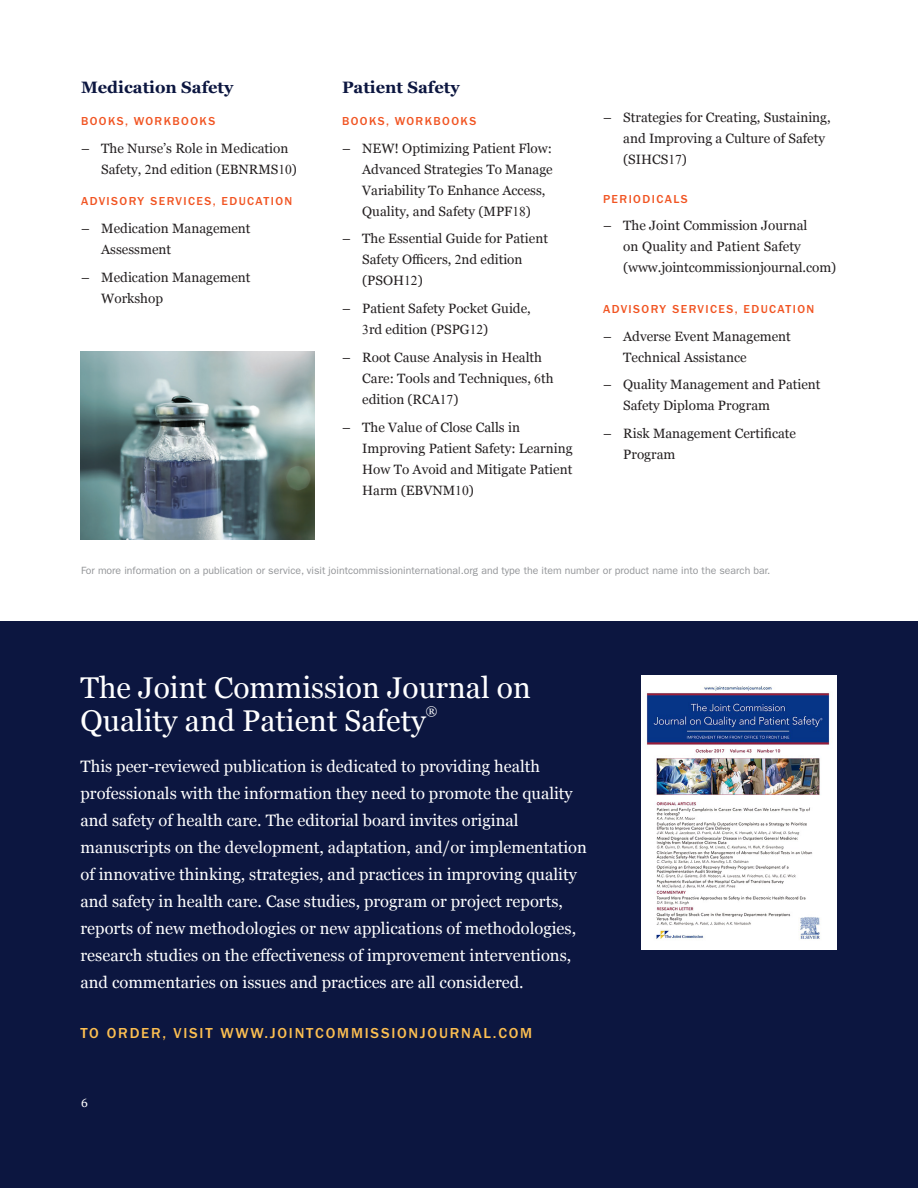
<style>
.page{position:relative;width:918px;height:1188px;background:#fff}
.page>*{position:absolute;margin:0;border:0;box-sizing:border-box;transform-origin:0 0}
._11_Body_Copy{font:30px/33px "Georgia";color:#fff}
._11_Body_Copy-2{font:16.5px/27px "Georgia";color:#fff}
.Section_Title_-_Oran{font:700 16.5px "Georgia";color:#0c1640}
.CTA_Title_-_Navy{font:500 15px "ITC Franklin Gothic Std";letter-spacing:.12em;color:#fdbf51}
.t1{font:13.5px/21px "Georgia";color:#231f20}
._11_Body_Copy-3{font:12.3px "Georgia";color:#fff}
.Section_Title_-_Oran-2{font:500 12px "ITC Franklin Gothic Std";letter-spacing:.12em;color:#f15422}
.t2{font:12px "Georgia";color:#fff}
._12pt_Subhead{font:10.5px "ITC Franklin Gothic Std";color:#939598}
.s1{font-family:"Times New Roman"}
</style>
<div class="page">
<div style="left:0;top:621px;width:918px;height:567px;background:#0c1640"></div>
<img style="left:641px;top:675px;width:196px;height:275px">
<img style="left:81px;top:351px;width:234px;height:189px">
<p class="Section_Title_-_Oran" style="left:81px;top:75px;width:154px">Medication Safety</p>
<p class="Section_Title_-_Oran-2" style="left:81px;top:114px;width:136px">BOOKS, WORKBOOKS</p>
<p class="t1" style="left:101px;top:137px;width:197px;text-indent:-20px">– The Nurse’s Role in Medication<br>Safety, <span class="s1">2</span>nd edition (EBNRMS<span class="s1">10</span>)</p>
<p class="Section_Title_-_Oran-2" style="left:81px;top:195px;width:213px">ADVISORY SERVICES, EDUCATION</p>
<p class="t1" style="left:101px;top:217px;width:151px;text-indent:-20px">– Medication Management<br>Assessment</p>
<p class="t1" style="left:101px;top:266px;width:151px;text-indent:-20px">– Medication Management<br>Workshop</p>
<p class="Section_Title_-_Oran" style="left:342px;top:75px;width:119px">Patient Safety</p>
<p class="Section_Title_-_Oran-2" style="left:342px;top:114px;width:136px">BOOKS, WORKBOOKS</p>
<p class="t1" style="left:362px;top:137px;width:192px;text-indent:-20px">– NEW! Optimizing Patient Flow:<br>Advanced Strategies To Manage<br>Variability To Enhance Access,<br>Quality, and Safety (MPF<span class="s1">18</span>)</p>
<p class="t1" style="left:362px;top:228px;width:187px;text-indent:-20px">– The Essential Guide for Patient<br>Safety Officers, <span class="s1">2</span>nd edition (PSOH<span class="s1">12</span>)</p>
<p class="t1" style="left:362px;top:298px;width:170px;text-indent:-20px">– Patient Safety Pocket Guide,<br><span class="s1">3</span>rd edition (PSPG<span class="s1">12</span>)</p>
<p class="t1" style="left:362px;top:346px;width:193px;text-indent:-20px">– Root Cause Analysis in Health<br>Care: Tools and Techniques, <span class="s1">6</span>th edition (RCA<span class="s1">17</span>)</p>
<p class="t1" style="left:362px;top:416px;width:212px;text-indent:-20px">– The Value of Close Calls in<br>Improving Patient Safety: Learning<br>How To Avoid and Mitigate Patient<br>Harm (EBVNM<span class="s1">10</span>)</p>
<p class="t1" style="left:623px;top:107px;width:209px;text-indent:-20px">– Strategies for Creating, Sustaining, and Improving a Culture of Safety (SIHCS<span class="s1">17</span>)</p>
<p class="Section_Title_-_Oran-2" style="left:603px;top:192px;width:86px">PERIODICALS</p>
<p class="t1" style="left:623px;top:215px;width:215px;text-indent:-20px">– The Joint Commission Journal<br>on Quality and Patient Safety (www.jointcommissionjournal.com)</p>
<p class="Section_Title_-_Oran-2" style="left:603px;top:302px;width:213px">ADVISORY SERVICES, EDUCATION</p>
<p class="t1" style="left:623px;top:325px;width:169px;text-indent:-20px">– Adverse Event Management<br>Technical Assistance</p>
<p class="t1" style="left:623px;top:374px;width:199px;text-indent:-20px">– Quality Management and Patient<br>Safety Diploma Program</p>
<p class="t1" style="left:623px;top:423px;width:174px;text-indent:-20px">– Risk Management Certificate<br>Program</p>
<p class="_12pt_Subhead" style="left:81px;top:565px;width:691px">For more information on a publication or service, visit jointcommissioninternational.org and type the item number or product name into the search bar.</p>
<p class="_11_Body_Copy" style="left:81px;top:670px;width:452px">The Joint Commission Journal on<br>Quality and Patient Safety</p>
<p class="_11_Body_Copy-3" style="left:426px;top:702px;width:13px">®</p>
<p class="_11_Body_Copy-2" style="left:81px;top:752px;width:508px">This peer-reviewed publication is dedicated to providing health professionals with the information they need to promote the quality and safety of health care. The editorial board invites original manuscripts on the development, adaptation, and/or implementation of innovative thinking, strategies, and practices in improving quality and safety in health care. Case studies, program or project reports, reports of new methodologies or new applications of methodologies, research studies on the effectiveness of improvement interventions, and commentaries on issues and practices are all considered.</p>
<p class="CTA_Title_-_Navy" style="left:81px;top:1024px;width:453px">TO ORDER, VISIT WWW.JOINTCOMMISSIONJOURNAL.COM</p>
<p class="t2" style="left:81px;top:1094px;width:8px">6</p>
</div>
